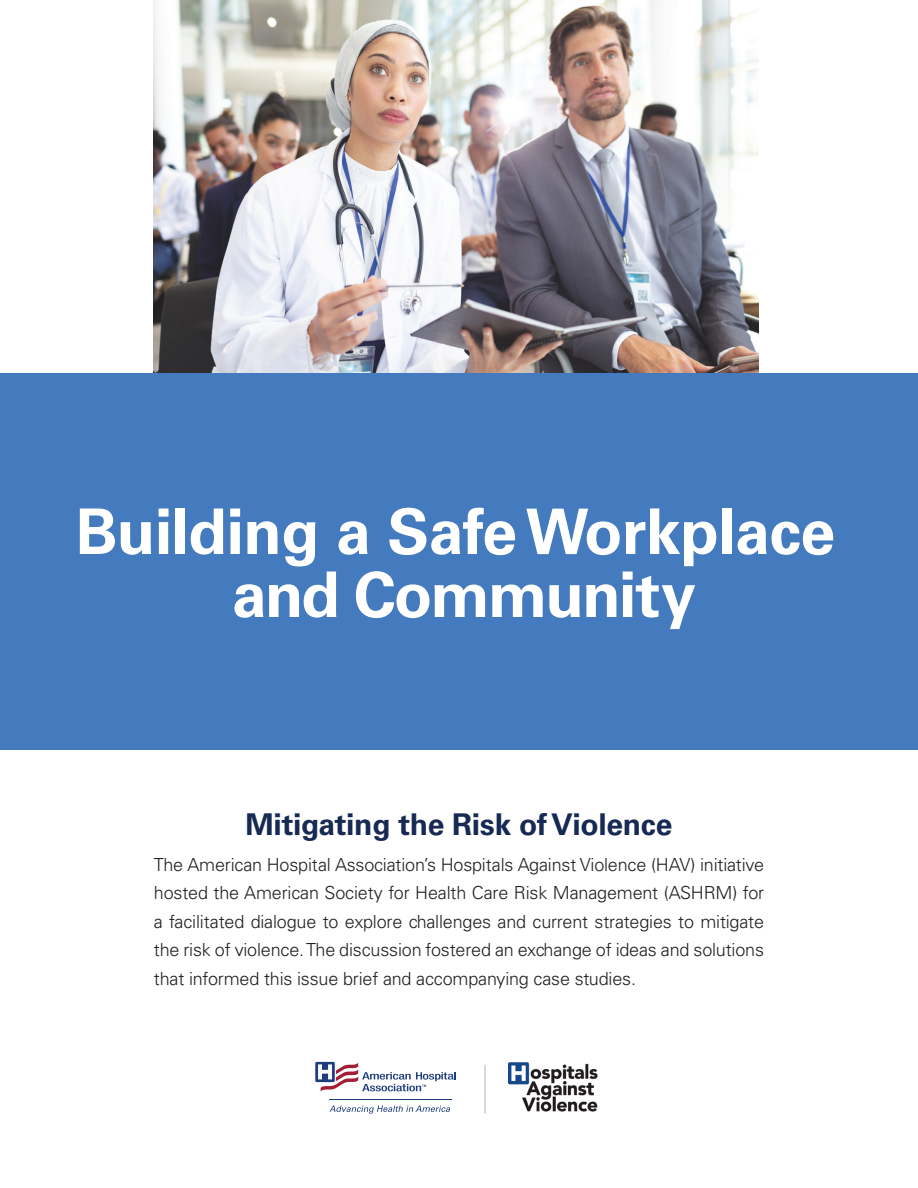
<style>
.page{position:relative;width:918px;height:1188px;background:#fff}
.page>*{position:absolute;margin:0;border:0;box-sizing:border-box;transform-origin:0 0}
.t1{font:700 63px/63px "Univers LT Std";letter-spacing:-.01em;color:#fff;text-align:center}
.t2{font:700 30px "Univers LT Std";letter-spacing:-.01em;color:#172a53}
.t3{font:300 18px/28.5px "Univers LT Std";letter-spacing:-.01em;color:#231f20;text-align:justify}
</style>
<div class="page">
<img style="left:154px;top:0;width:604px;height:373px">
<hr style="left:329px;top:1099px;width:123px;height:1px;background:#1d3d7b">
<svg style="left:329px;top:1106px;width:121px;height:8px"></svg>
<svg style="left:315px;top:1061px;width:141px;height:31px"></svg>
<img style="left:509px;top:1063px;width:89px;height:49px">
<hr style="left:485px;top:1065px;width:1px;height:49px;background:#b1b3b3">
<div style="left:0;top:373px;width:918px;height:377px;background:#447abe"></div>
<h1 class="t1" style="left:76px;top:501px;width:761px">Building a Safe Workplace and Community</h1>
<h2 class="t2" style="left:246px;top:807px;width:428px">Mitigating the Risk of Violence</h2>
<p class="t3" style="left:154px;top:850px;width:612px">The American Hospital Association’s Hospitals Against Violence (HAV) initiative hosted the American Society for Health Care Risk Management (ASHRM) for a facilitated dialogue to explore challenges and current strategies to mitigate the risk of violence. The discussion fostered an exchange of ideas and solutions that informed this issue brief and accompanying case studies.</p>
</div>
